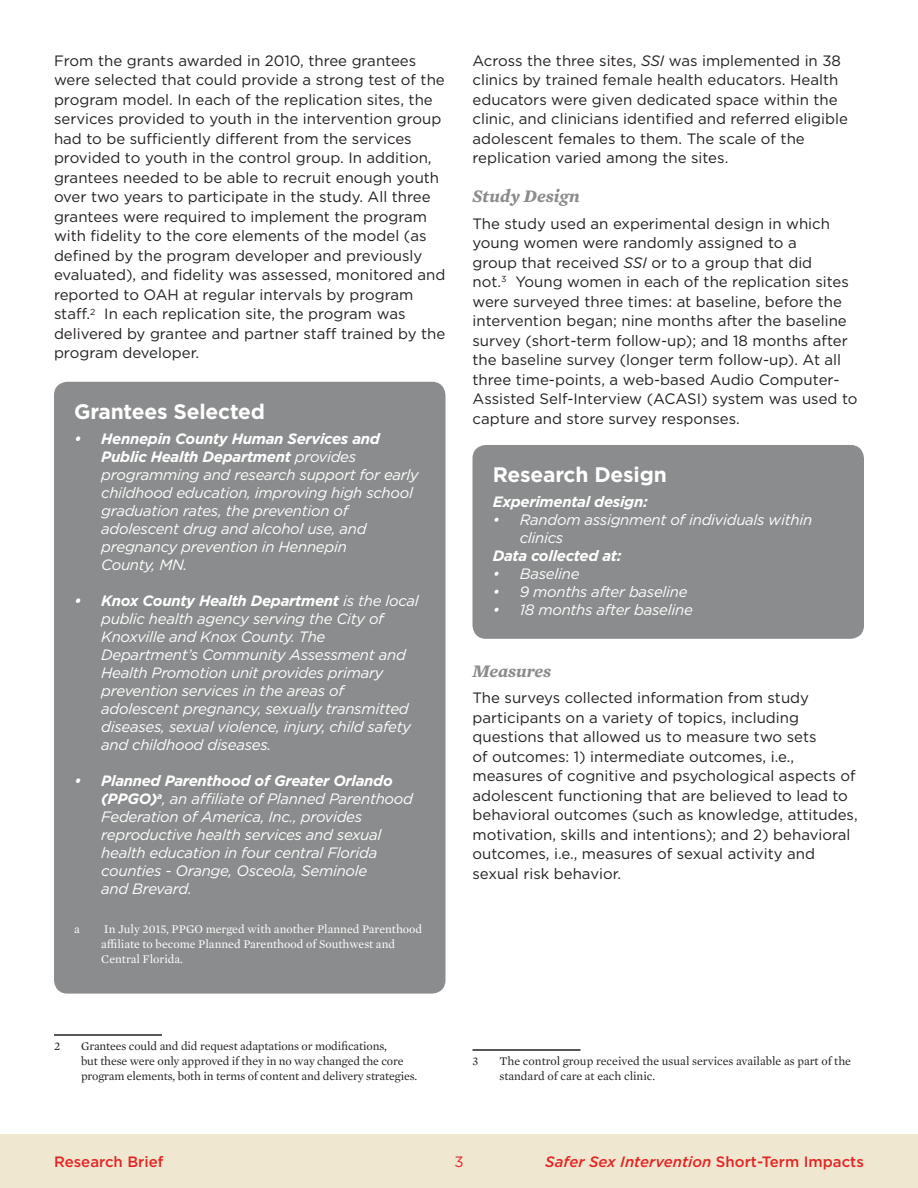
<style>
.page{position:relative;width:918px;height:1188px;background:#fff}
.page>*{position:absolute;margin:0;border:0;box-sizing:border-box;transform-origin:0 0}
.t1{font:700 21px "Gotham";letter-spacing:-.01em;color:#fff}
.t2{font:italic 700 18px "Mercury Text G1";color:#8b8c8d}
.t3{font:15px/19.5px "Gotham";color:#231f20}
.t4{font:italic 15px/18px "Gotham";letter-spacing:-.02em;color:#fff}
.t5{font:italic 500 15px "Gotham";color:#e32525}
.t6{font:italic 700 15px "Gotham";letter-spacing:-.02em;color:#fff}
.t7{font:500 15px "Gotham";color:#e32525}
.t8{font:15px "Gotham";color:#e32525}
.t9{font:12px/15px "Mercury Text G1";letter-spacing:-.01em;color:#231f20}
.t10{font:12px/15px "Mercury Text G1";color:#fff}
.s1{font-weight:700}
.s2{font-style:italic}
.s3{font-style:normal}
</style>
<div class="page">
<hr style="left:54px;top:1034px;width:108px;height:2px;background:#231f20">
<hr style="left:472px;top:1049px;width:108px;height:2px;background:#231f20">
<div style="left:54px;top:382px;width:392px;height:612px;background:#8b8c8d;border-radius:14px"></div>
<div style="left:472px;top:445px;width:392px;height:194px;background:#8b8c8d;border-radius:14px"></div>
<div style="left:0;top:1134px;width:918px;height:54px;background:#efe7cf"></div>
<p class="t3" style="left:54px;top:51px;width:393px">From the grants awarded in 2010, three grantees were selected that could provide a strong test of the program model. In each of the replication sites, the services provided to youth in the intervention group had to be sufficiently different from the services provided to youth in the control group. In addition, grantees needed to be able to recruit enough youth over two years to participate in the study. All three grantees were required to implement the program with fidelity to the core elements of the model (as defined by the program developer and previously evaluated), and fidelity was assessed, monitored and reported to OAH at regular intervals by program staff.<sup>2</sup> In each replication site, the program was delivered by grantee and partner staff trained by the program developer.</p>
<p class="t1" style="left:74px;top:397px;width:192px">Grantees Selected</p>
<p class="t4" style="left:101px;top:429px;width:319px;text-indent:-27px"><span class="s1">• Hennepin County Human Services and Public Health Department</span> provides programming and research support for early childhood education, improving high school graduation rates, the prevention of adolescent drug and alcohol use, and pregnancy prevention in Hennepin<br>County, MN.</p>
<p class="t4" style="left:101px;top:591px;width:319px;text-indent:-27px"><span class="s1">• Knox County Health Department</span> is the local public health agency serving the City of Knoxville and Knox County. The Department’s Community Assessment and Health Promotion unit provides primary prevention services in the areas of adolescent pregnancy, sexually transmitted diseases, sexual violence, injury, child safety and childhood diseases.</p>
<p class="t4" style="left:101px;top:771px;width:313px;text-indent:-27px"><span class="s1">• Planned Parenthood of Greater Orlando (PPGO)</span><sup>a</sup>, an affiliate of Planned Parenthood Federation of America, Inc., provides reproductive health services and sexual health education in four central Florida counties - Orange, Osceola, Seminole<br>and Brevard.</p>
<p class="t10" style="left:74px;top:921px;width:7px">a</p>
<p class="t10" style="left:101px;top:921px;width:323px">In July 2015, PPGO merged with another Planned Parenthood affiliate to become Planned Parenthood of Southwest and<br>Central Florida.</p>
<p class="t3" style="left:472px;top:51px;width:377px">Across the three sites, <span class="s2">SSI</span> was implemented in 38 clinics by trained female health educators. Health educators were given dedicated space within the clinic, and clinicians identified and referred eligible adolescent females to them. The scale of the replication varied among the sites.</p>
<h3 class="t2" style="left:472px;top:183px;width:109px">Study Design</h3>
<p class="t3" style="left:472px;top:213px;width:387px">The study used an experimental design in which young women were randomly assigned to a<br>group that received <span class="s2">SSI</span> or to a group that did<br>not.<sup>3</sup> Young women in each of the replication sites were surveyed three times: at baseline, before the intervention began; nine months after the baseline survey (short-term follow-up); and 18 months after the baseline survey (longer term follow-up). At all three time-points, a web-based Audio Computer-Assisted Self-Interview (ACASI) system was used to capture and store survey responses.</p>
<p class="t1" style="left:493px;top:461px;width:176px">Research Design</p>
<p class="t6" style="left:493px;top:492px;width:157px">Experimental design:</p>
<p class="t4" style="left:520px;top:510px;width:294px;text-indent:-27px">• Random assignment of individuals within clinics</p>
<p class="t6" style="left:493px;top:546px;width:130px">Data collected at:</p>
<p class="t4" style="left:493px;top:564px;width:88px">• Baseline</p>
<p class="t4" style="left:493px;top:582px;width:196px">• 9 months after baseline</p>
<p class="t4" style="left:493px;top:600px;width:202px">• 18 months after baseline</p>
<h3 class="t2" style="left:472px;top:658px;width:80px">Measures</h3>
<p class="t3" style="left:472px;top:688px;width:387px">The surveys collected information from study participants on a variety of topics, including questions that allowed us to measure two sets<br>of outcomes: 1) intermediate outcomes, i.e., measures of cognitive and psychological aspects of adolescent functioning that are believed to lead to behavioral outcomes (such as knowledge, attitudes, motivation, skills and intentions); and 2) behavioral outcomes, i.e., measures of sexual activity and sexual risk behavior.</p>
<p class="t9" style="left:54px;top:1038px;width:8px">2</p>
<p class="t9" style="left:81px;top:1038px;width:324px">Grantees could and did request adaptations or modifications, but these were only approved if they in no way changed the core</p>
<p class="t9" style="left:472px;top:1053px;width:7px">3</p>
<p class="t9" style="left:500px;top:1053px;width:353px">The control group received the usual services available as part of the</p>
<p class="t9" style="left:81px;top:1068px;width:338px">program elements, both in terms of content and delivery strategies.</p>
<p class="t9" style="left:500px;top:1068px;width:157px">standard of care at each clinic.</p>
<p class="t7" style="left:54px;top:1152px;width:111px">Research Brief</p>
<p class="t8" style="left:454px;top:1152px;width:11px">3</p>
<p class="t5" style="left:545px;top:1152px;width:320px">Safer Sex Intervention <span class="s3">Short-Term Impacts</span></p>
</div>
